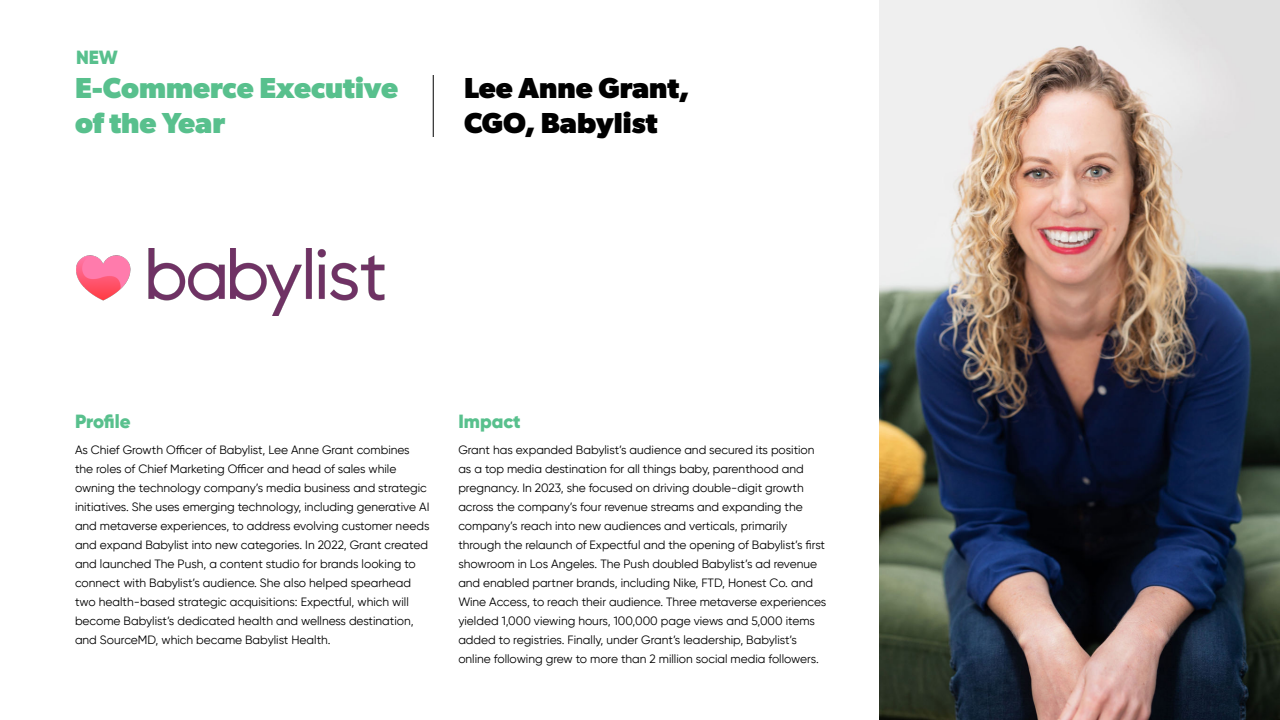
<style>
.page{position:relative;width:1280px;height:720px;background:#fff}
.page>*{position:absolute;margin:0;border:0;box-sizing:border-box;transform-origin:0 0}
.t1{font:700 29px/35px "Gibson";color:#58c08d}
.t2{font:700 29px/35px "Gibson";color:#000}
.t3{font:900 19px "Gilroy";color:#58c08d}
.body_copy{font:12px/19px "Gilroy";color:#000}
</style>
<div class="page">
<hr style="left:433px;top:75px;width:1px;height:62px;background:#000">
<img style="left:880px;top:0;width:400px;height:720px">
<img style="left:76px;top:248px;width:308px;height:68px">
<p class="t3" style="left:76px;top:45px;width:44px">NEW</p>
<p class="t1" style="left:75px;top:70px;width:325px">E-Commerce Executive of the Year</p>
<p class="t2" style="left:464px;top:70px;width:227px">Lee Anne Grant,<br>CGO, Babylist</p>
<p class="t3" style="left:75px;top:409px;width:57px">Profile</p>
<p class="t3" style="left:458px;top:409px;width:64px">Impact</p>
<p class="body_copy" style="left:75px;top:440px;width:356px">As Chief Growth Officer of Babylist, Lee Anne Grant combines the roles of Chief Marketing Officer and head of sales while owning the technology company’s media business and strategic initiatives. She uses emerging technology, including generative AI and metaverse experiences, to address evolving customer needs and expand Babylist into new categories. In 2022, Grant created and launched The Push, a content studio for brands looking to connect with Babylist’s audience. She also helped spearhead two health-based strategic acquisitions: Expectful, which will become Babylist’s dedicated health and wellness destination, and SourceMD, which became Babylist Health.</p>
<p class="body_copy" style="left:458px;top:440px;width:370px">Grant has expanded Babylist’s audience and secured its position as a top media destination for all things baby, parenthood and pregnancy. In 2023, she focused on driving double-digit growth across the company’s four revenue streams and expanding the company’s reach into new audiences and verticals, primarily through the relaunch of Expectful and the opening of Babylist’s first showroom in Los Angeles. The Push doubled Babylist’s ad revenue and enabled partner brands, including Nike, FTD, Honest Co. and Wine Access, to reach their audience. Three metaverse experiences yielded 1,000 viewing hours, 100,000 page views and 5,000 items added to registries. Finally, under Grant’s leadership, Babylist’s online following grew to more than 2 million social media followers.</p>
</div>
